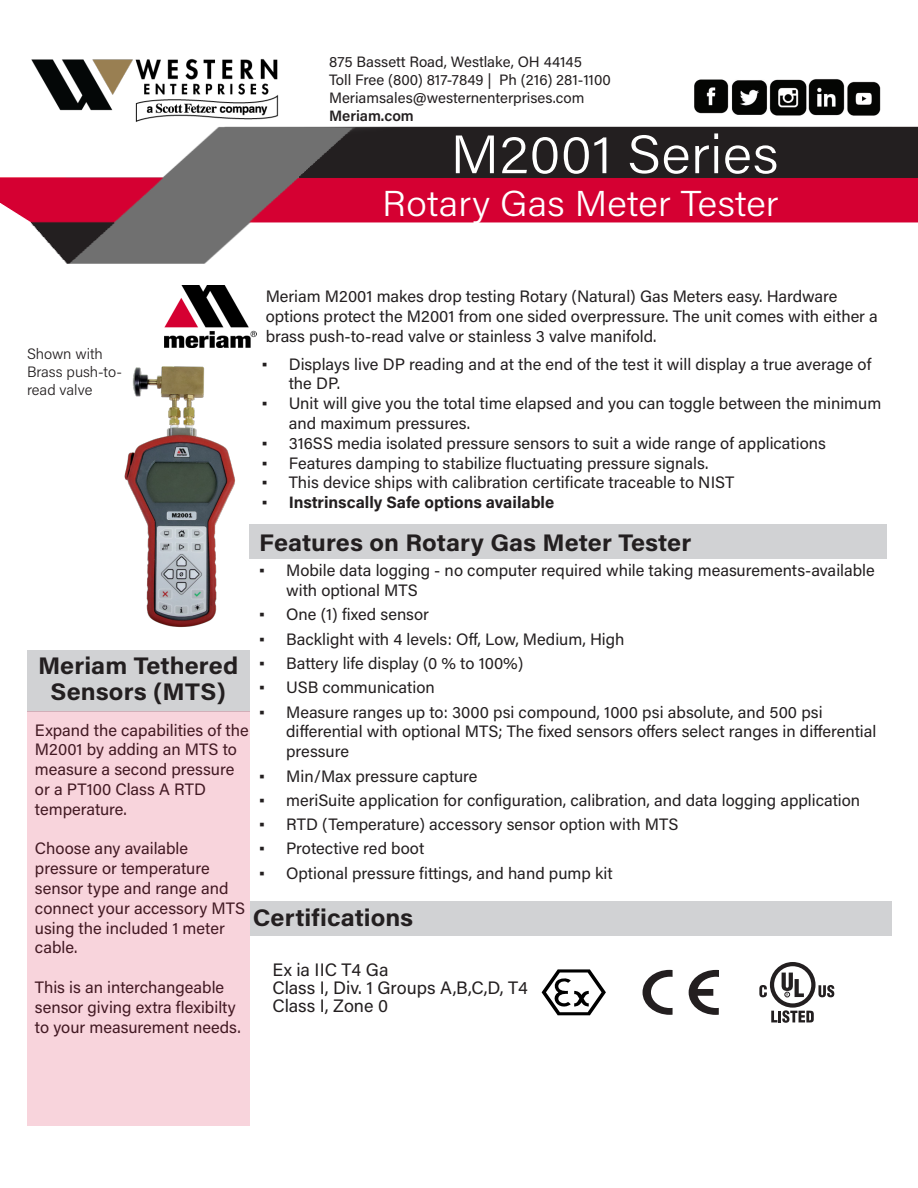
<style>
.page{position:relative;width:918px;height:1188px;background:#fff}
.page>*{position:absolute;margin:0;border:0;box-sizing:border-box;transform-origin:0 0}
.t1{font:300 54px "Acumin Pro";letter-spacing:.005em;color:#fff;scale:1.05 1}
.Sub_Title{font:300 36px "Acumin Pro";letter-spacing:.005em;color:#fff;scale:1.05 1}
.Heading_1_-_chapter{font:700 24px/25.5px "Acumin Pro";letter-spacing:.005em;color:#231f20;text-align:center;scale:1.05 1}
.No_space{font:18px "Acumin Pro";color:#231f20}
.Heading_1_-_chapter-2{font:16.5px/19.8px "Acumin Pro";color:#231f20}
.t2{font:700 16.5px "Acumin Pro";color:#231f20}
.t3{font:15px/18px "Acumin Pro";color:#231f20}
.t4{font:300 15px/18px "Acumin Pro";letter-spacing:-.005em;color:#231f20}
.t5{font:600 15px "Acumin Pro";color:#231f20}
.s1{font-family:"MS Reference Sans Serif"}
.s2{font-family:"MS Reference Sans Serif";font-weight:400}
</style>
<div class="page">
<img style="left:31px;top:59px;width:248px;height:58px">
<img style="left:0;top:117px;width:918px;height:147px">
<div style="left:250px;top:902px;width:642px;height:34px;background:#d1d2d4"></div>
<div style="left:249px;top:525px;width:638px;height:34px;background:#d1d2d4"></div>
<img style="left:164px;top:286px;width:92px;height:61px">
<img style="left:694px;top:79px;width:113px;height:36px">
<img style="left:847px;top:81px;width:34px;height:35px">
<div style="left:27px;top:650px;width:222px;height:62px;background:#d1d2d4"></div>
<div style="left:27px;top:712px;width:222px;height:414px;background:#f8d4dc"></div>
<img style="left:808px;top:79px;width:37px;height:37px">
<svg style="left:689px;top:970px;width:30px;height:45px"></svg>
<svg style="left:643px;top:970px;width:30px;height:45px"></svg>
<svg style="left:541px;top:969px;width:65px;height:47px"></svg>
<svg style="left:771px;top:1010px;width:43px;height:13px"></svg>
<svg style="left:818px;top:985px;width:16px;height:12px"></svg>
<svg style="left:770px;top:962px;width:46px;height:46px"></svg>
<div style="left:774px;top:966px;width:37px;height:37px;background:#fff;border-radius:50%"></div>
<svg style="left:782px;top:973px;width:22px;height:24px"></svg>
<svg style="left:759px;top:985px;width:8px;height:12px"></svg>
<img style="left:124px;top:367px;width:151px;height:261px">
<p class="t3" style="left:329px;top:52px;width:254px">875 Bassett Road, Westlake, OH 44145</p>
<p class="t3" style="left:329px;top:70px;width:283px">Toll Free (800) 817-7849 | Ph (216) 281-1100<br>Meriamsales@westernenterprises.com</p>
<p class="t5" style="left:329px;top:105px;width:86px">Meriam.com</p>
<p class="t1" style="left:450px;top:117px;width:314px">M2001 Series</p>
<p class="Sub_Title" style="left:382px;top:179px;width:379px">Rotary Gas Meter Tester</p>
<p class="t4" style="left:27px;top:344px;width:96px">Shown with<br>Brass push-to&shy;read valve</p>
<p class="Heading_1_-_chapter-2" style="left:266px;top:286px;width:614px">Meriam M2001 makes drop testing Rotary (Natural) Gas Meters easy. Hardware options protect the M2001 from one sided overpressure. The unit comes with either a brass push-to-read valve or stainless 3 valve manifold.</p>
<p class="Heading_1_-_chapter-2" style="left:289px;top:353px;width:584px;text-indent:-27px"><span class="s1">▪</span> Displays live DP reading and at the end of the test it will display a true average of the DP.</p>
<p class="Heading_1_-_chapter-2" style="left:289px;top:393px;width:594px;text-indent:-27px"><span class="s1">▪</span> Unit will give you the total time elapsed and you can toggle between the minimum and maximum pressures.</p>
<p class="Heading_1_-_chapter-2" style="left:262px;top:432px;width:566px"><span class="s1">▪</span> 316SS media isolated pressure sensors to suit a wide range of applications</p>
<p class="Heading_1_-_chapter-2" style="left:262px;top:452px;width:448px"><span class="s1">▪</span> Features damping to stabilize fluctuating pressure signals.</p>
<p class="Heading_1_-_chapter-2" style="left:262px;top:472px;width:474px"><span class="s1">▪</span> This device ships with calibration certificate traceable to NIST</p>
<p class="t2" style="left:262px;top:491px;width:294px"><span class="s2">▪</span> Instrinscally Safe options available</p>
<p class="Heading_1_-_chapter" style="left:259px;top:529px;width:413px">Features on Rotary Gas Meter Tester</p>
<p class="Heading_1_-_chapter-2" style="left:286px;top:560px;width:590px;text-indent:-27px"><span class="s1">▪</span> Mobile data logging - no computer required while taking measurements-available with optional MTS</p>
<p class="Heading_1_-_chapter-2" style="left:259px;top:604px;width:171px"><span class="s1">▪</span> One (1) fixed sensor</p>
<p class="Heading_1_-_chapter-2" style="left:259px;top:628px;width:367px"><span class="s1">▪</span> Backlight with 4 levels: Off, Low, Medium, High</p>
<p class="Heading_1_-_chapter-2" style="left:259px;top:653px;width:266px"><span class="s1">▪</span> Battery life display (0 % to 100%)</p>
<p class="Heading_1_-_chapter-2" style="left:259px;top:677px;width:177px"><span class="s1">▪</span> USB communication</p>
<p class="Heading_1_-_chapter-2" style="left:286px;top:701px;width:592px;text-indent:-27px"><span class="s1">▪</span> Measure ranges up to: 3000 psi compound, 1000 psi absolute, and 500 psi differential with optional MTS; The fixed sensors offers select ranges in differential pressure</p>
<p class="Heading_1_-_chapter-2" style="left:259px;top:765px;width:220px"><span class="s1">▪</span> Min/Max pressure capture</p>
<p class="Heading_1_-_chapter-2" style="left:259px;top:790px;width:603px"><span class="s1">▪</span> meriSuite application for configuration, calibration, and data logging application</p>
<p class="Heading_1_-_chapter-2" style="left:259px;top:814px;width:421px"><span class="s1">▪</span> RTD (Temperature) accessory sensor option with MTS</p>
<p class="Heading_1_-_chapter-2" style="left:259px;top:838px;width:167px"><span class="s1">▪</span> Protective red boot</p>
<p class="Heading_1_-_chapter-2" style="left:259px;top:862px;width:355px"><span class="s1">▪</span> Optional pressure fittings, and hand pump kit</p>
<p class="Heading_1_-_chapter" style="left:38px;top:652px;width:192px">Meriam Tethered<br>Sensors (MTS)</p>
<p class="Heading_1_-_chapter-2" style="left:35px;top:719px;width:215px">Expand the capabilities of the<br>M2001 by adding an MTS to measure a second pressure or a PT100 Class A RTD temperature.</p>
<p class="Heading_1_-_chapter-2" style="left:35px;top:838px;width:212px">Choose any available pressure or temperature sensor type and range and connect your accessory MTS using the included 1 meter cable.</p>
<p class="Heading_1_-_chapter-2" style="left:35px;top:977px;width:207px">This is an interchangeable sensor giving extra flexibilty to your measurement needs.</p>
<p class="Heading_1_-_chapter" style="left:253px;top:904px;width:154px">Certifications</p>
<p class="No_space" style="left:272px;top:958px;width:118px">Ex ia IIC T4 Ga</p>
<p class="No_space" style="left:272px;top:975px;width:257px">Class I, Div. 1 Groups A,B,C,D, T4</p>
<p class="No_space" style="left:272px;top:993px;width:117px">Class I, Zone 0</p>
</div>
